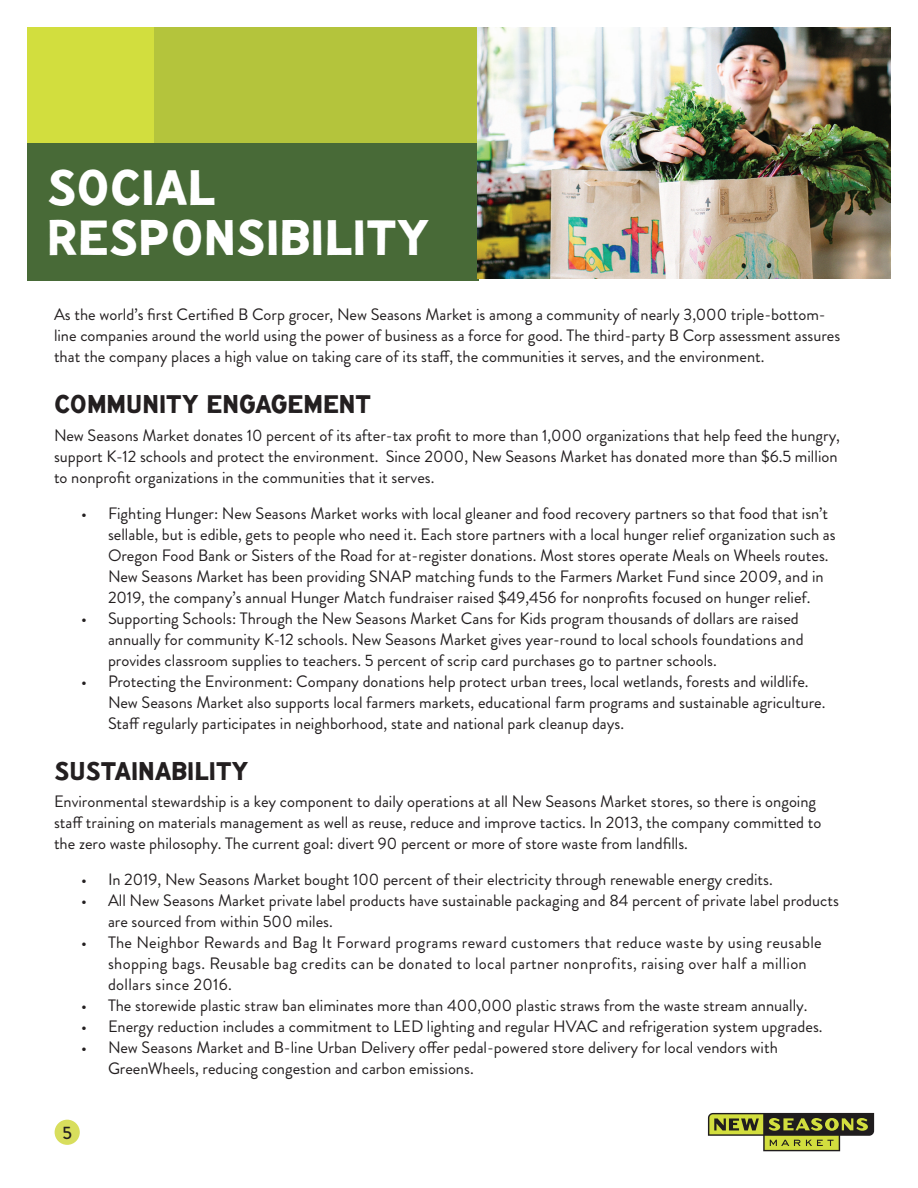
<style>
.page{position:relative;width:918px;height:1188px;background:#fff}
.page>*{position:absolute;margin:0;border:0;box-sizing:border-box;transform-origin:0 0}
.t1{font:49.5px "NSM Market";color:#fff}
.t2{font:25.5px "NSM Market";color:#231f20}
.t3{font:500 18px "Brandon Grotesque";color:#231f20}
.t4{font:16.5px/21px "Brandon Grotesque";color:#231f20}
.t5{font:16.5px/21px "Brandon Grotesque";letter-spacing:.02em;color:#231f20}
</style>
<div class="page">
<div style="left:55px;top:1120px;width:25px;height:25px;background:#d8de5d;border-radius:50%"></div>
<svg style="left:708px;top:1113px;width:166px;height:38px"></svg>
<div style="left:27px;top:27px;width:451px;height:253px;background:#d2de3e"></div>
<div style="left:154px;top:27px;width:325px;height:125px;background:#b4c43c"></div>
<div style="left:27px;top:143px;width:451px;height:137px;background:#486a37"></div>
<img style="left:477px;top:27px;width:414px;height:252px">
<p class="t1" style="left:47px;top:160px;width:170px">SOCIAL</p>
<p class="t1" style="left:47px;top:209px;width:385px">RESPONSIBILITY</p>
<p class="t4" style="left:54px;top:304px;width:788px">As the world’s first Certified B Corp grocer, New Seasons Market is among a community of nearly 3,000 triple-bottom&shy;line companies around the world using the power of business as a force for good. The third-party B Corp assessment assures that the company places a high value on taking care of its staff, the communities it serves, and the environment.</p>
<p class="t2" style="left:54px;top:389px;width:318px">COMMUNITY ENGAGEMENT</p>
<p class="t4" style="left:54px;top:425px;width:788px">New Seasons Market donates 10 percent of its after-tax profit to more than 1,000 organizations that help feed the hungry, support K-12 schools and protect the environment. Since 2000, New Seasons Market has donated more than $6.5 million to nonprofit organizations in the communities that it serves.</p>
<p class="t4" style="left:108px;top:503px;width:729px;text-indent:-27px">• Fighting Hunger: New Seasons Market works with local gleaner and food recovery partners so that food that isn’t sellable, but is edible, gets to people who need it. Each store partners with a local hunger relief organization such as Oregon Food Bank or Sisters of the Road for at-register donations. Most stores operate Meals on Wheels routes.<br>New Seasons Market has been providing SNAP matching funds to the Farmers Market Fund since 2009, and in 2019, the company’s annual Hunger Match fundraiser raised $49,456 for nonprofits focused on hunger relief.</p>
<p class="t4" style="left:108px;top:608px;width:697px;text-indent:-27px">• Supporting Schools: Through the New Seasons Market Cans for Kids program thousands of dollars are raised annually for community K-12 schools. New Seasons Market gives year-round to local schools foundations and provides classroom supplies to teachers. 5 percent of scrip card purchases go to partner schools.</p>
<p class="t4" style="left:108px;top:671px;width:719px;text-indent:-27px">• Protecting the Environment: Company donations help protect urban trees, local wetlands, forests and wildlife.<br>New Seasons Market also supports local farmers markets, educational farm programs and sustainable agriculture.<br>Staff regularly participates in neighborhood, state and national park cleanup days.</p>
<p class="t2" style="left:54px;top:756px;width:196px">SUSTAINABILITY</p>
<p class="t4" style="left:54px;top:791px;width:769px">Environmental stewardship is a key component to daily operations at all New Seasons Market stores, so there is ongoing staff training on materials management as well as reuse, reduce and improve tactics. In 2013, the company committed to the zero waste philosophy. The current goal: divert 90 percent or more of store waste from landfills.</p>
<p class="t4" style="left:81px;top:869px;width:693px">• In 2019, New Seasons Market bought 100 percent of their electricity through renewable energy credits.</p>
<p class="t4" style="left:108px;top:890px;width:733px;text-indent:-27px">• All New Seasons Market private label products have sustainable packaging and 84 percent of private label products are sourced from within 500 miles.</p>
<p class="t5" style="left:108px;top:932px;width:715px;text-indent:-27px">• The Neighbor Rewards and Bag It Forward programs reward customers that reduce waste by using reusable shopping bags. Reusable bag credits can be donated to local partner nonprofits, raising over half a million dollars since 2016.</p>
<p class="t4" style="left:81px;top:995px;width:728px">• The storewide plastic straw ban eliminates more than 400,000 plastic straws from the waste stream annually.</p>
<p class="t4" style="left:81px;top:1016px;width:743px">• Energy reduction includes a commitment to LED lighting and regular HVAC and refrigeration system upgrades.</p>
<p class="t4" style="left:108px;top:1037px;width:671px;text-indent:-27px">• New Seasons Market and B-line Urban Delivery offer pedal-powered store delivery for local vendors with<br>GreenWheels, reducing congestion and carbon emissions.</p>
<p class="t3" style="left:63px;top:1120px;width:11px">5</p>
</div>
